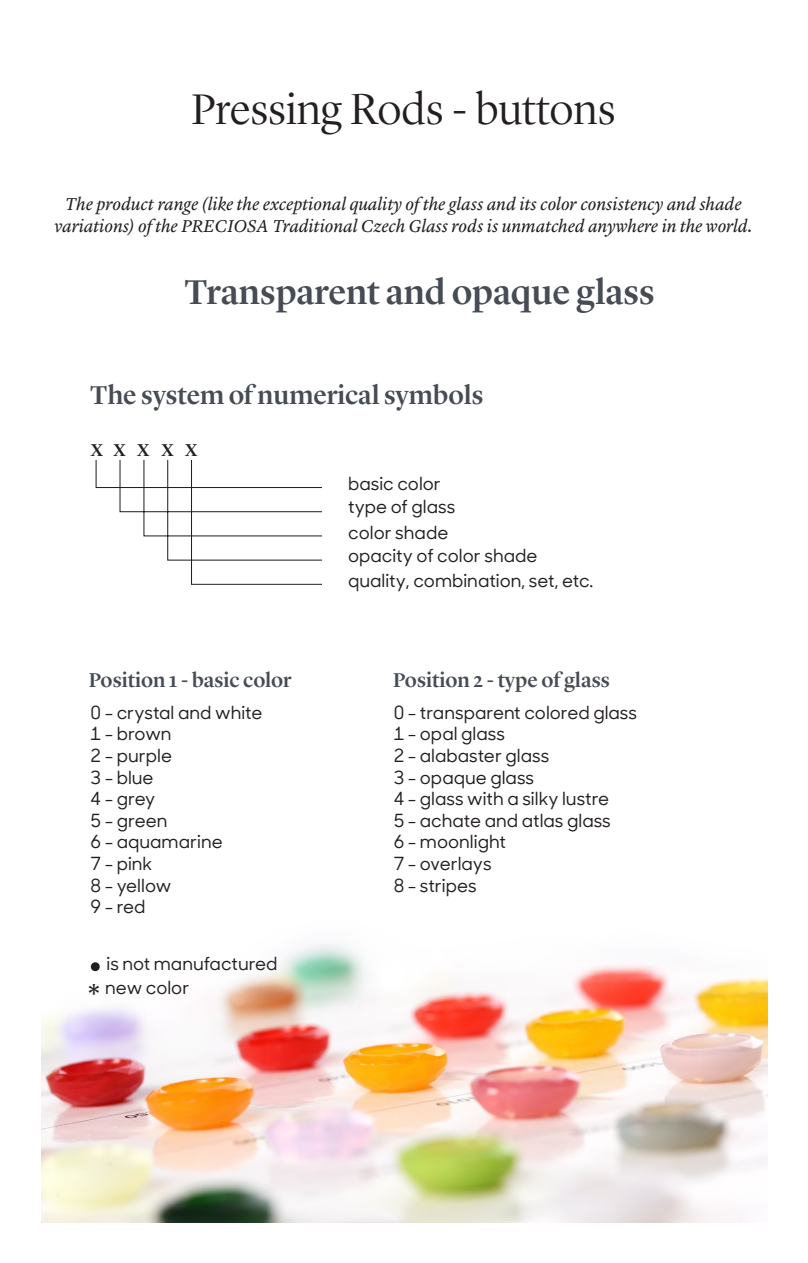
<style>
.page{position:relative;width:808px;height:1263px;background:#fff}
.page>*{position:absolute;margin:0;border:0;box-sizing:border-box;transform-origin:0 0}
.t1{font:500 72px "Sharp Sans Display No 1";color:#231f20}
.t2{font:300 45px "Lyon Display";color:#231f20}
.t3{font:500 36px "Lyon Display";letter-spacing:-.005em;color:#464b54}
.t4{font:500 27px "Lyon Display";letter-spacing:-.005em;color:#464b54}
.t5{font:500 21px "Lyon Display";letter-spacing:-.005em;color:#464b54}
.t6{font:500 18px/21.6px "Sharp Sans Display No 1";color:#231f20}
.t7{font:italic 18px/21.6px "Lyon Text";letter-spacing:-.005em;color:#231f20;text-align:center}
.t8{font:500 18px "Lyon Display";color:#231f20}
.s1{font-size:30px}
</style>
<div class="page">
<img style="left:41px;top:944px;width:726px;height:278px">
<svg style="left:95px;top:459px;width:227px;height:126px"></svg>
<h2 class="t2" style="left:191px;top:76px;width:426px">Pressing Rods - buttons</h2>
<p class="t7" style="left:55px;top:192px;width:699px">The product range (like the exceptional quality of the glass and its color consistency and shade variations) of the PRECIOSA Traditional Czech Glass rods is unmatched anywhere in the world.</p>
<h3 class="t3" style="left:185px;top:265px;width:472px">Transparent and opaque glass</h3>
<h3 class="t4" style="left:90px;top:375px;width:395px">The system of numerical symbols</h3>
<p class="t8" style="left:91px;top:436px;width:36px">X X</p>
<p class="t8" style="left:185px;top:436px;width:14px">X</p>
<p class="t8" style="left:137px;top:436px;width:14px">X</p>
<p class="t8" style="left:162px;top:436px;width:14px">X</p>
<p class="t6" style="left:348px;top:470px;width:109px;line-height:23.7px">basic color type of glass</p>
<p class="t6" style="left:348px;top:520px;width:191px;line-height:23px">color shade<br>opacity of color shade</p>
<p class="t6" style="left:348px;top:569px;width:247px">quality, combination, set, etc.</p>
<p class="t5" style="left:89px;top:664px;width:204px">Position 1 - basic color</p>
<p class="t5" style="left:393px;top:664px;width:218px">Position 2 - type of glass</p>
<p class="t6" style="left:91px;top:701px;width:173px">0 - crystal and white<br>1 - brown<br>2 - purple<br>3 - blue<br>4 - grey<br>5 - green<br>6 - aquamarine<br>7 - pink<br>8 - yellow<br>9 - red</p>
<p class="t6" style="left:394px;top:701px;width:245px">0 - transparent colored glass<br>1 - opal glass<br>2 - alabaster glass<br>3 - opaque glass<br>4 - glass with a silky lustre<br>5 - achate and atlas glass<br>6 - moonlight<br>7 - overlays<br>8 - stripes</p>
<p class="t6" style="left:88px;top:951px;width:192px;line-height:23.2px;text-indent:19px">is not manufactured <span class="s1">*</span> new color</p>
<h1 class="t1" style="left:88px;top:892px;width:17px">.</h1>
</div>
